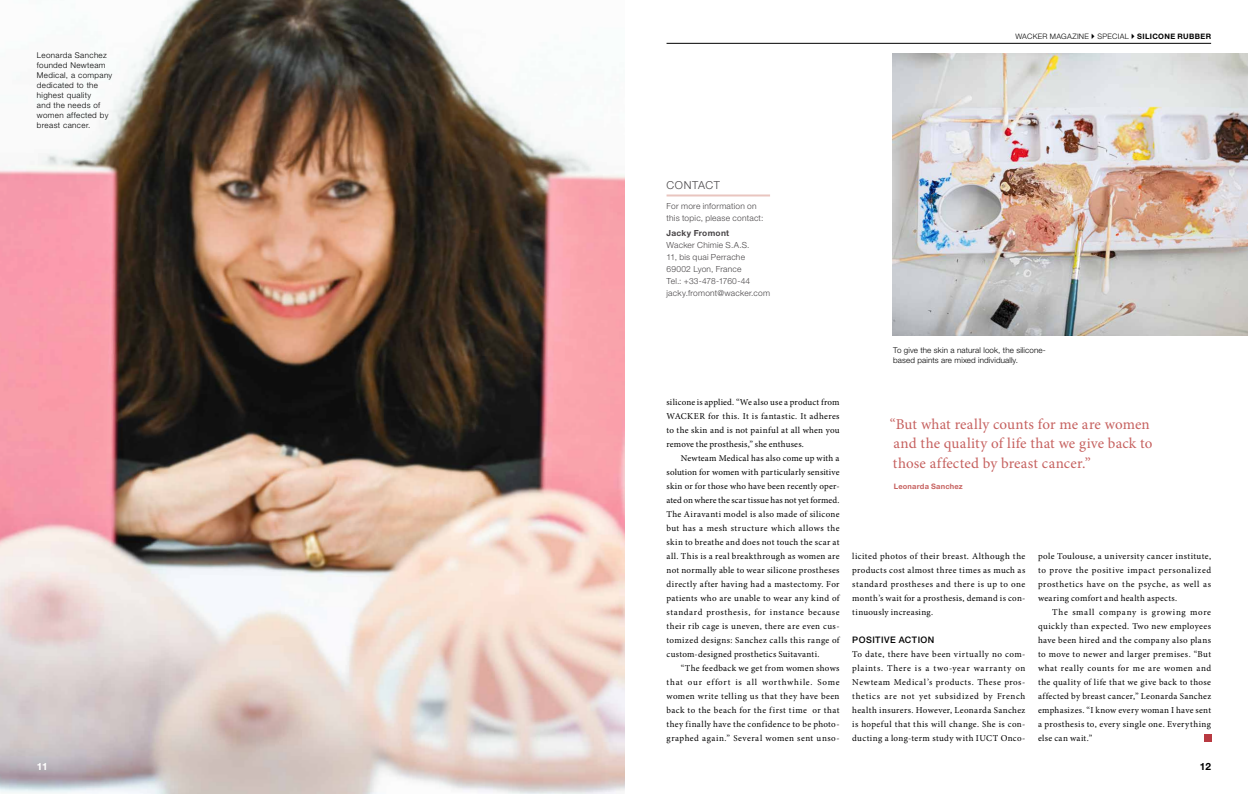
<style>
.page{position:relative;width:1248px;height:794px;background:#fff}
.page>*{position:absolute;margin:0;border:0;box-sizing:border-box;transform-origin:0 0}
.t1{font:15px/19.5px "Minion Pro";letter-spacing:.01em;color:#c6615f}
.t2{font:300 11px "Helvetica Panfor Wacker";letter-spacing:.055em;color:#484547}
.t3{font:700 10px "Helvetica Panfor Wacker";color:#000}
.t4{font:700 10px "Helvetica Panfor Wacker";color:#fff}
.t5{font:9px/14px "Minion Pro";letter-spacing:.04em;color:#000;text-align:justify}
.t6{font:500 9px "Helvetica Panfor Wacker";letter-spacing:.05em;color:#000}
.t7{font:300 8.4px/12px "Helvetica Panfor Wacker";letter-spacing:.025em;color:#484547}
.t8{font:700 8.4px "Helvetica Panfor Wacker";letter-spacing:.035em;color:#484547}
.t9{font:300 8px/10px "Helvetica Panfor Wacker";letter-spacing:.04em;color:#000}
.t10{font:300 8px/10px "Helvetica Panfor Wacker";letter-spacing:.015em;color:#000}
.t11{font:300 7.5px "Helvetica Panfor Wacker";letter-spacing:.04em;color:#000}
.t12{font:700 7.5px "Helvetica Panfor Wacker";letter-spacing:.025em;color:#c6615f}
.s1{font-weight:700}
</style>
<div class="page">
<div style="left:1203px;top:734px;width:7px;height:7px;background:#b83941"></div>
<hr style="left:666px;top:194px;width:104px;height:2px;background:#e9c5bf">
<img style="left:0;top:0;width:624px;height:794px">
<img style="left:892px;top:53px;width:355px;height:282px">
<hr style="left:666px;top:43px;width:544px;height:1px;background:#000">
<p class="t9" style="left:37px;top:50px;width:77px">Leonarda Sanchez founded Newteam<br>Medical, a company dedicated to the highest quality<br>and the needs of women affected by breast cancer.</p>
<p class="t4" style="left:37px;top:760px;width:12px">11</p>
<p class="t11" style="left:1015px;top:32px;width:197px">WACKER MAGAZINE SPECIAL <span class="s1">SILICONE RUBBER</span></p>
<p class="t2" style="left:666px;top:178px;width:55px">CONTACT</p>
<p class="t7" style="left:666px;top:200px;width:98px">For more information on this topic, please contact:</p>
<p class="t8" style="left:666px;top:228px;width:64px">Jacky Fromont</p>
<p class="t7" style="left:666px;top:239px;width:105px">Wacker Chimie S.A.S.<br>11, bis quai Perrache<br>69002 Lyon, France<br>Tel.: +33-478-1760-44 jacky.fromont@wacker.com</p>
<p class="t10" style="left:893px;top:345px;width:154px">To give the skin a natural look, the silicone&shy;based paints are mixed individually.</p>
<p class="t5" style="left:666px;top:395px;width:174px">silicone is applied. “We also use a product from WACKER for this. It is fantastic. It adheres to the skin and is not painful at all when you remove the prosthesis,” she enthuses.</p>
<p class="t5" style="left:666px;top:451px;width:174px;text-indent:14px">Newteam Medical has also come up with a solution for women with particularly sensitive skin or for those who have been recently oper&shy;ated on where the scar tissue has not yet formed.<br>The Airavanti model is also made of silicone but has a mesh structure which allows the skin to breathe and does not touch the scar at all. This is a real breakthrough as women are not normally able to wear silicone prostheses directly after having had a mastectomy. For patients who are unable to wear any kind of standard prosthesis, for instance because their rib cage is uneven, there are even cus&shy;tomized designs: Sanchez calls this range of custom-designed prosthetics Suitavanti.</p>
<p class="t5" style="left:666px;top:661px;width:174px;text-indent:14px">“The feedback we get from women shows that our effort is all worthwhile. Some women write telling us that they have been back to the beach for the first time or that they finally have the confidence to be photo&shy;graphed again.” Several women sent unso-</p>
<h1 class="t1" style="left:889px;top:414px;width:264px">“But what really counts for me are women and the quality of life that we give back to those affected by breast cancer.”</h1>
<p class="t12" style="left:893px;top:482px;width:71px">Leonarda Sanchez</p>
<p class="t5" style="left:852px;top:549px;width:174px">licited photos of their breast. Although the products cost almost three times as much as standard prostheses and there is up to one month’s wait for a prosthesis, demand is con&shy;tinuously increasing.</p>
<p class="t6" style="left:852px;top:634px;width:84px">POSITIVE ACTION</p>
<p class="t5" style="left:852px;top:647px;width:174px">To date, there have been virtually no com&shy;plaints. There is a two-year warranty on Newteam Medical’s products. These pros&shy;thetics are not yet subsidized by French health insurers. However, Leonarda Sanchez is hopeful that this will change. She is con&shy;ducting a long-term study with IUCT Onco-</p>
<p class="t5" style="left:1037px;top:549px;width:174px">pole Toulouse, a university cancer institute, to prove the positive impact personalized prosthetics have on the psyche, as well as wearing comfort and health aspects.</p>
<p class="t5" style="left:1037px;top:605px;width:174px;text-indent:14px">The small company is growing more quickly than expected. Two new employees have been hired and the company also plans to move to newer and larger premises. “But what really counts for me are women and the quality of life that we give back to those affected by breast cancer,” Leonarda Sanchez emphasizes. “I know every woman I have sent a prosthesis to, every single one. Everything else can wait.”</p>
<p class="t3" style="left:1199px;top:760px;width:13px">12</p>
</div>
